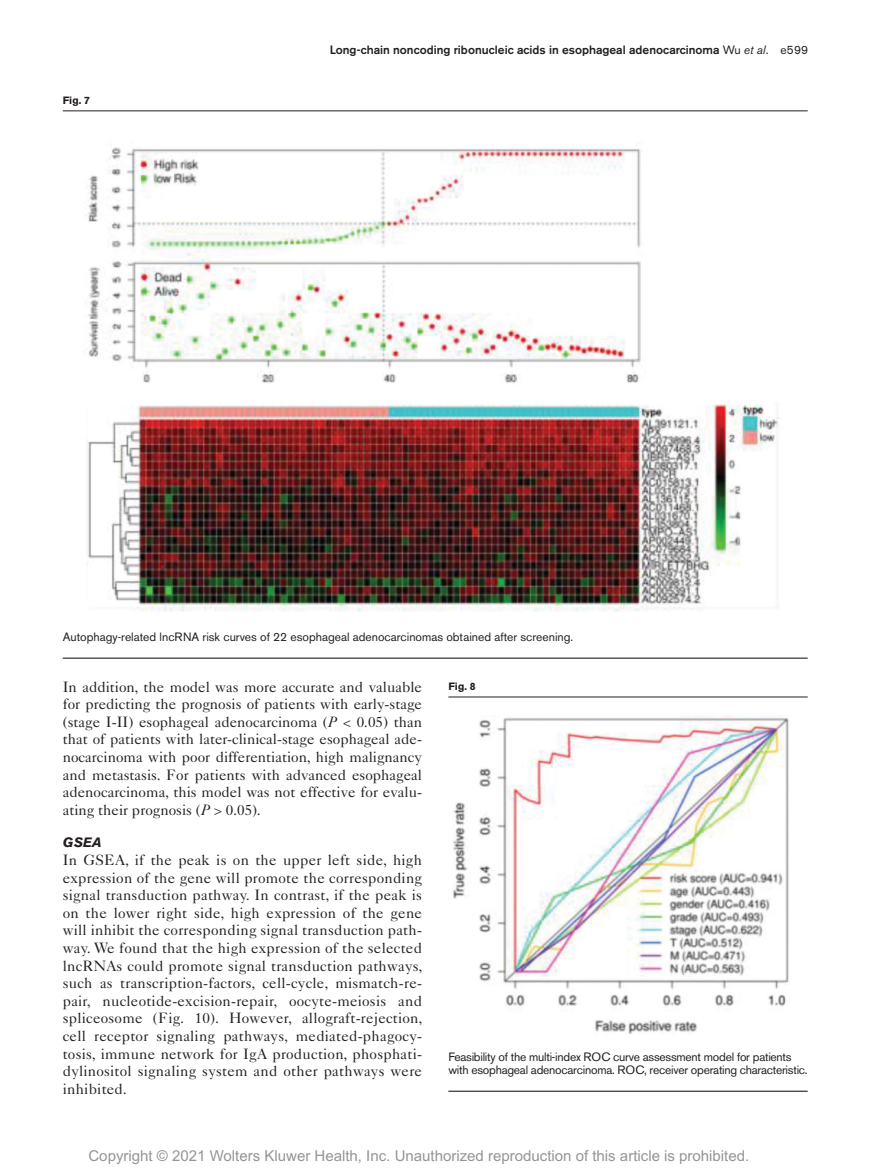
<style>
.page{position:relative;width:881px;height:1174px;background:#fff}
.page>*{position:absolute;margin:0;border:0;box-sizing:border-box;transform-origin:0 0}
.t1{font:15px/17.5px "Caslon 540 LT Std";letter-spacing:.005em;color:#231f20;text-align:justify}
.t2{font:15px "Arial MT Std";color:#939598}
.t3{font:italic 700 13.5px "Akzidenz Grotesk BE";color:#231f20}
.t4{font:12px/12.8px "Akzidenz Grotesk BE";letter-spacing:-.02em;color:#231f20}
.t5{font:12px "Akzidenz Grotesk BE";color:#231f20}
.t6{font:500 12px "Akzidenz Grotesk BE";color:#231f20}
.t7{font:700 10.5px "Akzidenz Grotesk BE";color:#231f20}
.s1{font-weight:400}
.s2{font-weight:400;font-style:italic}
.s3{font-style:italic}
</style>
<div class="page">
<img style="left:452px;top:715px;width:337px;height:319px">
<hr style="left:448px;top:696px;width:359px;height:1px;background:#231f20">
<hr style="left:448px;top:1090px;width:359px;height:1px;background:#231f20">
<img style="left:84px;top:147px;width:695px;height:464px">
<hr style="left:63px;top:111px;width:744px;height:1px;background:#231f20">
<hr style="left:63px;top:657px;width:744px;height:1px;background:#231f20">
<p class="t7" style="left:63px;top:94px;width:29px">Fig. 7</p>
<p class="t6" style="left:330px;top:42px;width:479px">Long-chain noncoding ribonucleic acids in esophageal adenocarcinoma <span class="s1">Wu</span> <span class="s2">et al</span><span class="s1">. e599</span></p>
<p class="t5" style="left:63px;top:630px;width:512px">Autophagy-related lncRNA risk curves of 22 esophageal adenocarcinomas obtained after screening.</p>
<p class="t1" style="left:63px;top:677px;width:361px">In addition, the model was more accurate and valuable for predicting the prognosis of patients with early-stage (stage I-II) esophageal adenocarcinoma (<span class="s3">P</span> &lt; 0.05) than that of patients with later-clinical-stage esophageal ade&shy;nocarcinoma with poor differentiation, high malignancy and metastasis. For patients with advanced esophageal adenocarcinoma, this model was not effective for evalu&shy;ating their prognosis (<span class="s3">P</span> &gt; 0.05).</p>
<p class="t3" style="left:63px;top:834px;width:41px">GSEA</p>
<p class="t1" style="left:63px;top:851px;width:361px">In GSEA, if the peak is on the upper left side, high expression of the gene will promote the corresponding signal transduction pathway. In contrast, if the peak is on the lower right side, high expression of the gene will inhibit the corresponding signal transduction path&shy;way. We found that the high expression of the selected lncRNAs could promote signal transduction pathways, such as transcription-factors, cell-cycle, mismatch-re&shy;pair, nucleotide-excision-repair, oocyte-meiosis and spliceosome (Fig. 10). However, allograft-rejection, cell receptor signaling pathways, mediated-phagocy&shy;tosis, immune network for IgA production, phosphati&shy;dylinositol signaling system and other pathways were inhibited.</p>
<p class="t7" style="left:448px;top:680px;width:29px">Fig. 8</p>
<p class="t4" style="left:448px;top:1050px;width:361px">Feasibility of the multi-index ROC curve assessment model for patients with esophageal adenocarcinoma. ROC, receiver operating characteristic.</p>
<p class="t2" style="left:88px;top:1147px;width:662px">Copyright © 2021 Wolters Kluwer Health, Inc. Unauthorized reproduction of this article is prohibited.</p>
</div>
